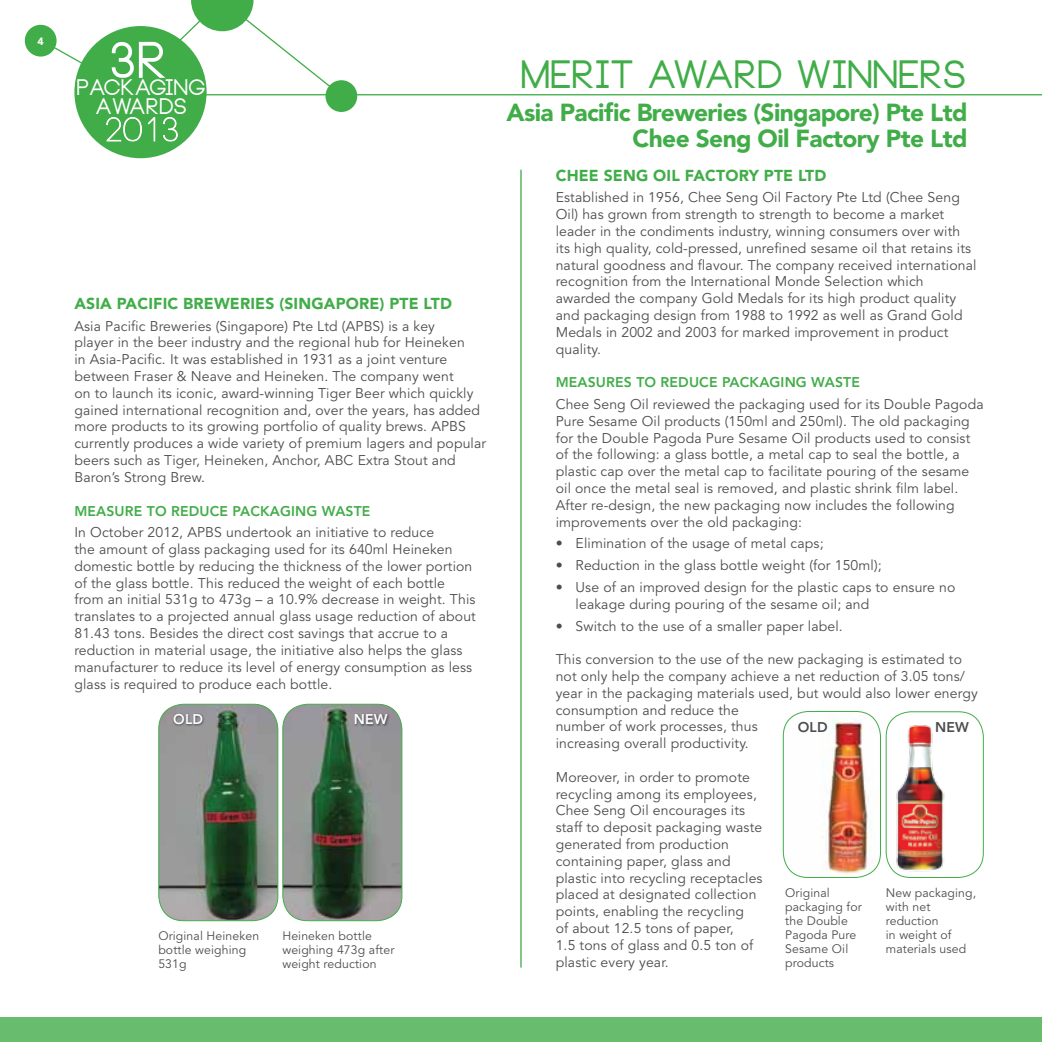
<style>
.page{position:relative;width:1042px;height:1042px;background:#fff}
.page>*{position:absolute;margin:0;border:0;box-sizing:border-box;transform-origin:0 0}
.t1{font:700 50.23px "Neou";color:#fff}
.t2{font:700 38.5px "Neou";color:#41ad49}
.t3{font:900 24.5px/26.2px "Avenir";letter-spacing:-.025em;color:#41ad49;text-align:right}
.t4{font:700 21.88px/19.8px "Neou";color:#fff;text-align:center}
.t5{font:900 15.75px "Avenir";letter-spacing:.01em;color:#41ad49}
.t6{font:14px/16.8px "Avenir";letter-spacing:.01em;color:#4d4d4f}
.t7{font:800 14px "Avenir";letter-spacing:.01em;color:#41ad49}
.t8{font:800 14px "Avenir";color:#fff}
.t9{font:800 14px "Avenir";color:#4d4d4f}
.t10{font:12.25px/14px "Avenir";letter-spacing:.01em;color:#4d4d4f}
.t11{font:900 10.5px "Avenir";color:#fff}
</style>
<div class="page">
<div style="left:0;top:1017px;width:1042px;height:25px;background:#67bd6d"></div>
<div style="left:25px;top:25px;width:32px;height:32px;background:#41ad49;border-radius:50%"></div>
<div style="left:325px;top:80px;width:32px;height:32px;background:#41ad49;border-radius:50%"></div>
<svg style="left:43px;top:0;width:299px;height:105px"></svg>
<hr style="left:137px;top:94px;width:905px;height:1px;background:#41ad49">
<div style="left:74px;top:26px;width:133px;height:132px;background:#41ad49;border-radius:50%"></div>
<svg style="left:106px;top:117px;width:49px;height:25px"></svg>
<svg style="left:163px;top:117px;width:15px;height:25px"></svg>
<img style="left:283px;top:704px;width:119px;height:216px">
<div style="left:282px;top:704px;width:120px;height:217px;border:1px solid #41ad49;border-radius:25px"></div>
<img style="left:159px;top:704px;width:119px;height:216px">
<div style="left:158px;top:704px;width:120px;height:217px;border:1px solid #41ad49;border-radius:25px"></div>
<div style="left:172px;top:713px;width:33px;height:14px;background:#000;opacity:.5"></div>
<div style="left:354px;top:713px;width:36px;height:14px;background:#000;opacity:.5"></div>
<hr style="left:520px;top:170px;width:2px;height:797px;background:#41ad49">
<img style="left:783px;top:711px;width:97px;height:166px">
<div style="left:783px;top:711px;width:98px;height:167px;border:1px solid #41ad49;border-radius:25px"></div>
<img style="left:894px;top:725px;width:50px;height:149px">
<div style="left:886px;top:711px;width:98px;height:167px;border:1px solid #41ad49;border-radius:25px"></div>
<p class="t11" style="left:38px;top:35px;width:8px">4</p>
<h1 class="t1" style="left:112px;top:35px;width:59px">3R</h1>
<h3 class="t4" style="left:77px;top:78px;width:131px">PACKAGING<br>AWARDS</h3>
<p class="t5" style="left:74px;top:294px;width:250px">Asia Pacific Breweries (Si ngap</p>
<p class="t5" style="left:346px;top:294px;width:108px">ore) Pte Ltd</p>
<p class="t6" style="left:74px;top:318px;width:413px">Asia Pacific Breweries (Singapore) Pte Ltd (APBS) is a key<br>player in the beer industry and the regional hub for Heineken<br>in Asia-Pacific. It was established in 1931 as a joint venture between Fraser &amp; Neave and Heineken. The company went<br>on to launch its iconic, award-winning Tiger Beer which quickly gained international recognition and, over the years, has added more products to its growing portfolio of quality brews. APBS currently produces a wide variety of premium lagers and popular beers such as Tiger, Heineken, Anchor, ABC Extra Stout and Baron’s Strong Brew.</p>
<p class="t7" style="left:74px;top:502px;width:298px">MEASURE TO REDUCE PACKAGING WASTE</p>
<p class="t6" style="left:74px;top:524px;width:403px">In October 2012, APBS undertook an initiative to reduce<br>the amount of glass packaging used for its 640ml Heineken domestic bottle by reducing the thickness of the lower portion of the glass bottle. This reduced the weight of each bottle from an initial 531g to 473g – a 10.9% decrease in weight. This translates to a projected annual glass usage reduction of about 81.43 tons. Besides the direct cost savings that accrue to a reduction in material usage, the initiative also helps the glass manufacturer to reduce its level of energy consumption as less glass is required to produce each bottle.</p>
<p class="t8" style="left:173px;top:711px;width:30px">OLD</p>
<p class="t8" style="left:354px;top:711px;width:12px">NEW</p>
<p class="t10" style="left:158px;top:929px;width:102px">Original Heineken bottle weighing<br>531g</p>
<p class="t10" style="left:282px;top:929px;width:113px">Heineken bottle weighing 473g after weight reduction</p>
<h2 class="t2" style="left:522px;top:55px;width:447px">MERIT AWARD WINNERS</h2>
<h3 class="t3" style="left:506px;top:99px;width:462px">Asia Pacific Breweries (Singapore) Pte Ltd<br>Chee Seng Oil Factory Pte Ltd</h3>
<p class="t5" style="left:556px;top:166px;width:272px">Chee Seng Oi l Factory Pte Ltd</p>
<p class="t6" style="left:556px;top:190px;width:422px">Established in 1956, Chee Seng Oil Factory Pte Ltd (Chee Seng Oil) has grown from strength to strength to become a market leader in the condiments industry, winning consumers over with its high quality, cold-pressed, unrefined sesame oil that retains its natural goodness and flavour. The company received international recognition from the International Monde Selection which awarded the company Gold Medals for its high product quality and packaging design from 1988 to 1992 as well as Grand Gold Medals in 2002 and 2003 for marked improvement in product quality.</p>
<p class="t7" style="left:556px;top:374px;width:306px">MEASURES TO REDUCE PACKAGING WASTE</p>
<p class="t6" style="left:556px;top:396px;width:429px">Chee Seng Oil reviewed the packaging used for its Double Pagoda Pure Sesame Oil products (150ml and 250ml). The old packaging for the Double Pagoda Pure Sesame Oil products used to consist of the following: a glass bottle, a metal cap to seal the bottle, a plastic cap over the metal cap to facilitate pouring of the sesame oil once the metal seal is removed, and plastic shrink film label.<br>After re-design, the new packaging now includes the following improvements over the old packaging:</p>
<p class="t6" style="left:556px;top:536px;width:269px">• Elimination of the usage of metal caps;</p>
<p class="t6" style="left:556px;top:557px;width:327px">• Reduction in the glass bottle weight (for 150ml);</p>
<p class="t6" style="left:575px;top:579px;width:381px;text-indent:-20px">• Use of an improved design for the plastic caps to ensure no leakage during pouring of the sesame oil; and</p>
<p class="t6" style="left:556px;top:618px;width:289px">• Switch to the use of a smaller paper label.</p>
<p class="t6" style="left:556px;top:651px;width:423px">This conversion to the use of the new packaging is estimated to not only help the company achieve a net reduction of 3.05 tons/ year in the packaging materials used, but would also lower energy consumption and reduce the<br>number of work processes, thus<br>increasing overall productivity.</p>
<p class="t6" style="left:556px;top:769px;width:208px">Moreover, in order to promote recycling among its employees,<br>Chee Seng Oil encourages its staff to deposit packaging waste generated from production containing paper, glass and plastic into recycling receptacles placed at designated collection points, enabling the recycling<br>of about 12.5 tons of paper,<br>1.5 tons of glass and 0.5 ton of plastic every year.</p>
<p class="t9" style="left:798px;top:718px;width:30px">OLD</p>
<p class="t9" style="left:935px;top:719px;width:12px">NEW</p>
<p class="t10" style="left:785px;top:886px;width:78px">Original packaging for the Double<br>Pagoda Pure<br>Sesame Oil products</p>
<p class="t10" style="left:886px;top:886px;width:92px">New packaging, with net reduction<br>in weight of materials used</p>
</div>
